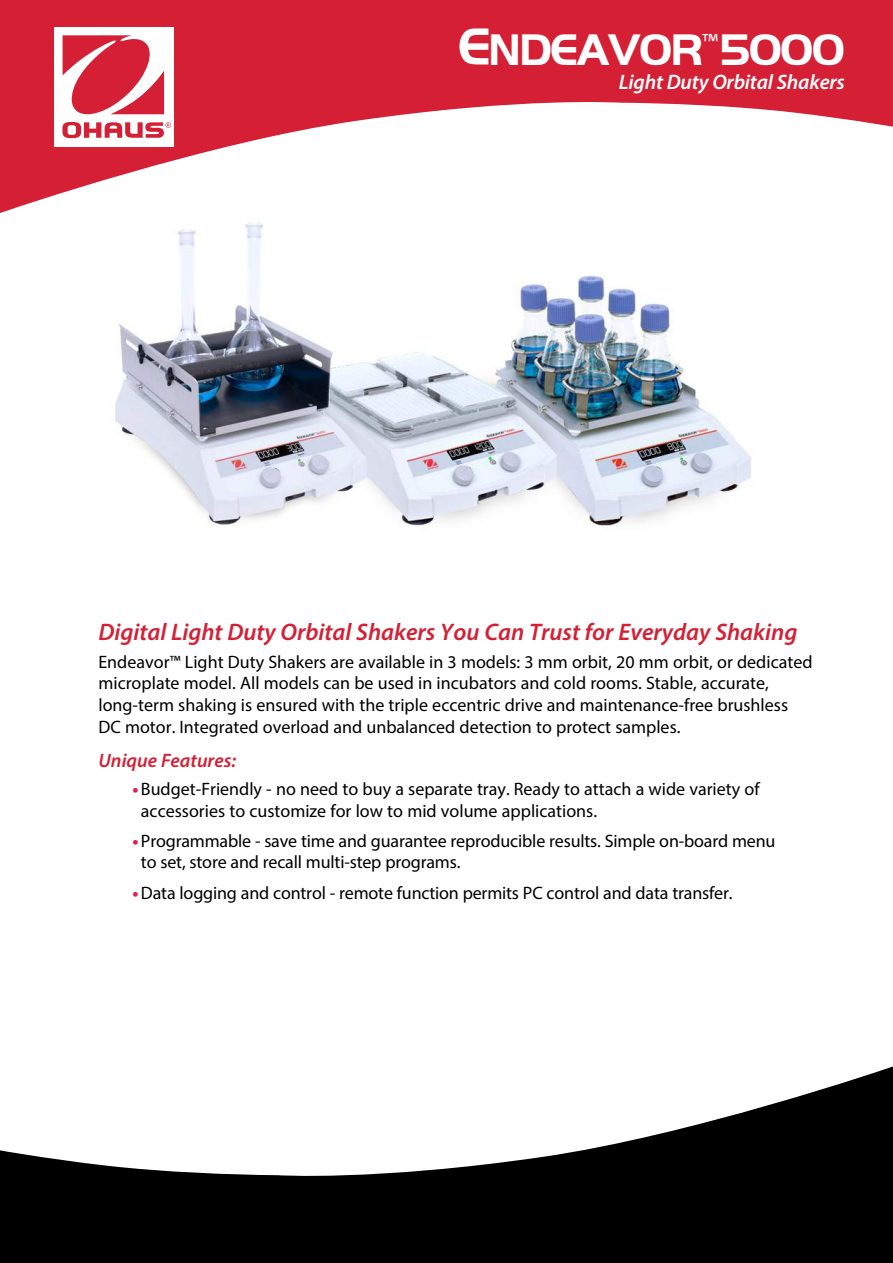
<style>
.page{position:relative;width:893px;height:1263px;background:#fff}
.page>*{position:absolute;margin:0;border:0;box-sizing:border-box;transform-origin:0 0}
.t1{font:700 45.9px "Handel Got D";letter-spacing:-.04em;color:#fff}
.t2{font:italic 600 24px "Myriad Pro";color:#d41f34}
.t3{font:italic 600 21px "Myriad Pro";letter-spacing:-.01em;color:#fff}
.t4{font:italic 600 19.5px "Myriad Pro";color:#d41f34}
.t5{font:18px/21.6px "Myriad Pro";color:#000}
.s1{font-size:54px}
.s2{font-weight:700;color:#ed1944}
</style>
<div class="page">
<svg style="left:0;top:0;width:893px;height:213px;fill:#d51f35"></svg>
<div style="left:54px;top:27px;width:120px;height:119px;background:#fff"></div>
<svg style="left:62px;top:35px;width:109px;height:103px"></svg>
<svg style="left:0;top:1066px;width:893px;height:197px;fill:#000"></svg>
<img style="left:77px;top:208px;width:739px;height:318px">
<h1 class="t1" style="left:458px;top:23px;width:389px"><span class="s1">E</span>NDEAVOR<sup>™</sup>5000</h1>
<p class="t3" style="left:619px;top:68px;width:227px">Light Duty Orbital Shakers</p>
<h2 class="t2" style="left:98px;top:616px;width:700px">Digital Light Duty Orbital Shakers You Can Trust for Everyday Shaking</h2>
<p class="t5" style="left:98px;top:651px;width:716px">Endeavor™ Light Duty Shakers are available in 3 models: 3 mm orbit, 20 mm orbit, or dedicated microplate model. All models can be used in incubators and cold rooms. Stable, accurate, long-term shaking is ensured with the triple eccentric drive and maintenance-free brushless DC motor. Integrated overload and unbalanced detection to protect samples.</p>
<p class="t4" style="left:99px;top:748px;width:139px">Unique Features:</p>
<p class="t5" style="left:141px;top:778px;width:620px;text-indent:-8px"><span class="s2">•</span>Budget-Friendly - no need to buy a separate tray. Ready to attach a wide variety of accessories to customize for low to mid volume applications.</p>
<p class="t5" style="left:141px;top:830px;width:636px;text-indent:-8px"><span class="s2">•</span> Programmable - save time and guarantee reproducible results. Simple on-board menu to set, store and recall multi-step programs.</p>
<p class="t5" style="left:132px;top:881px;width:601px"><span class="s2">•</span>Data logging and control - remote function permits PC control and data transfer.</p>
</div>
